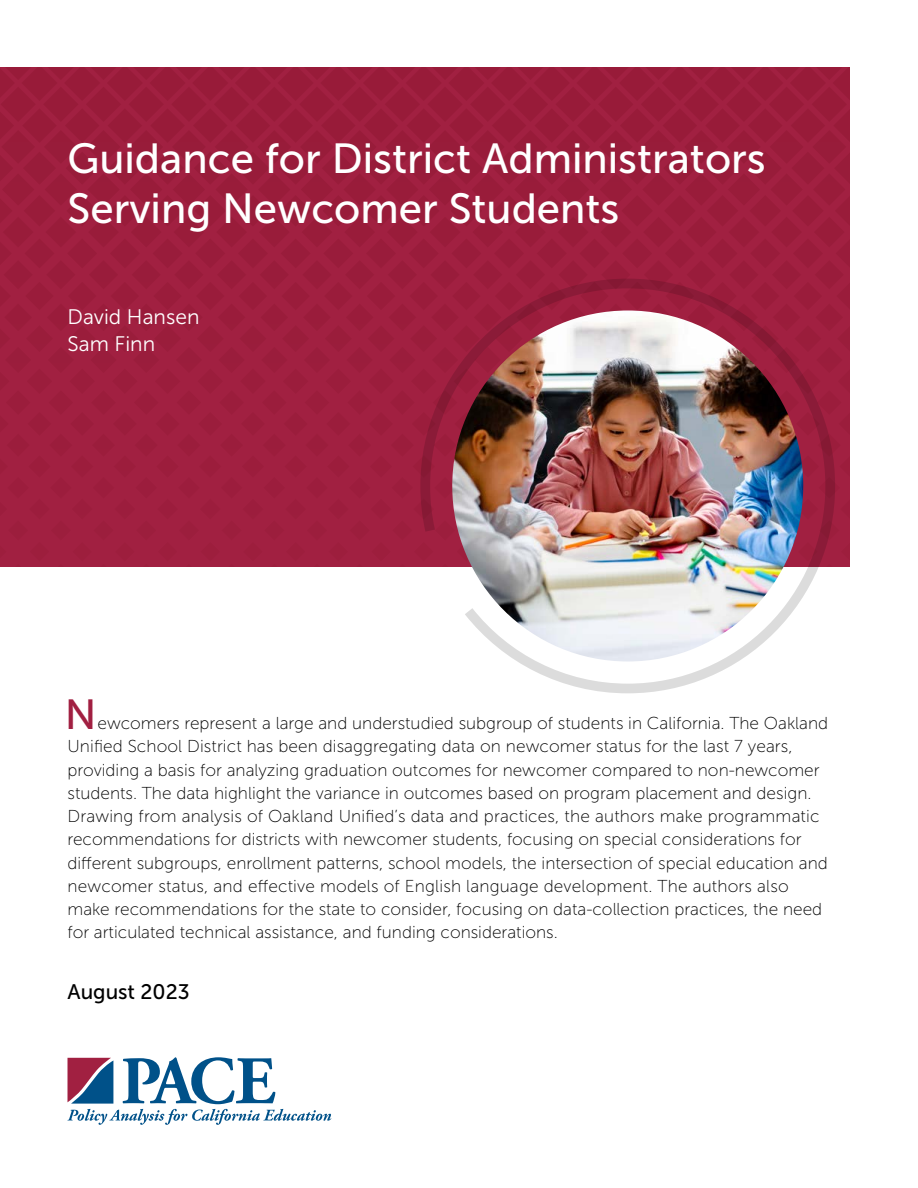
<style>
.page{position:relative;width:918px;height:1188px;background:#fff}
.page>*{position:absolute;margin:0;border:0;box-sizing:border-box;transform-origin:0 0}
.t1{font:42px/49.5px "Museo Sans 500";color:#fff}
.t2{font:42px "Museo Sans 500";color:#a11f41}
.Authors{font:21px "Museo Sans 300";color:#fff}
.Date{font:21px "Museo Sans 500";color:#000}
.Body_No_Indent{font:17.25px/23.2px "Museo Sans 100";color:#000}
</style>
<div class="page">
<div style="left:0;top:68px;width:850px;height:499px;background:#9f1f3f"></div>
<svg style="left:420px;top:279px;width:415px;height:414px"></svg>
<svg style="left:67px;top:1057px;width:264px;height:68px"></svg>
<img style="left:452px;top:310px;width:351px;height:352px;border-radius:176px">
<p class="t1" style="left:68px;top:134px;width:700px">Guidance for District Administrators<br>Serving Newcomer Students</p>
<p class="Authors" style="left:68px;top:305px;width:133px">David Hansen</p>
<p class="Authors" style="left:68px;top:332px;width:89px">Sam Finn</p>
<p class="t2" style="left:65px;top:692px;width:33px">N</p>
<p class="Body_No_Indent" style="left:68px;top:712px;width:762px;text-indent:30px">ewcomers represent a large and understudied subgroup of students in California. The Oakland Unified School District has been disaggregating data on newcomer status for the last 7 years, providing a basis for analyzing graduation outcomes for newcomer compared to non-newcomer students. The data highlight the variance in outcomes based on program placement and design.<br>Drawing from analysis of Oakland Unified’s data and practices, the authors make programmatic recommendations for districts with newcomer students, focusing on special considerations for different subgroups, enrollment patterns, school models, the intersection of special education and newcomer status, and effective models of English language development. The authors also make recommendations for the state to consider, focusing on data-collection practices, the need for articulated technical assistance, and funding considerations.</p>
<p class="Date" style="left:68px;top:980px;width:124px">August 2023</p>
</div>
